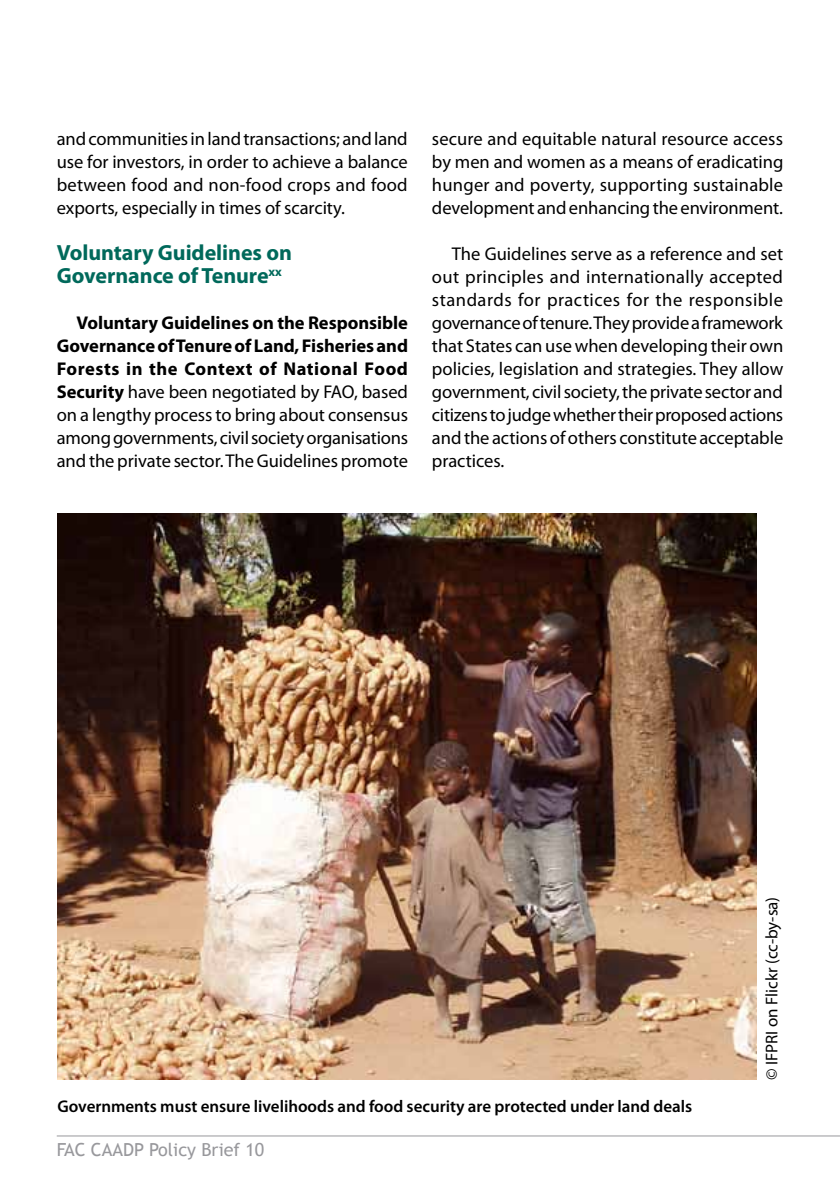
<style>
.page{position:relative;width:840px;height:1191px;background:#fff}
.page>*{position:absolute;margin:0;border:0;box-sizing:border-box;transform-origin:0 0}
.t1{font:700 22px/23px "Myriad Pro";letter-spacing:-.005em;color:#00695b}
.t2{font:18.4px/23px "Myriad Pro";letter-spacing:-.005em;color:#000;text-align:justify}
.t3{font:18px "Trebuchet MS";color:#98989c}
.t4{font:600 17px "Myriad Pro";color:#000}
.t5{font:17px "Myriad Pro";color:#000}
.s1{font-weight:700}
</style>
<div class="page">
<hr style="left:57px;top:1135px;width:782px;height:1px;background:#98989c">
<img style="left:57px;top:513px;width:698px;height:566px">
<p class="t2" style="left:57px;top:127px;width:352px">and communities in land transactions; and land use for investors, in order to achieve a balance between food and non-food crops and food exports, especially in times of scarcity.</p>
<p class="t1" style="left:57px;top:241px;width:236px">Voluntary Guidelines on<br>Governance of Tenure<sup>xx</sup></p>
<p class="t2" style="left:57px;top:311px;width:353px;text-indent:20px"><span class="s1">Voluntary Guidelines on the Responsible Governance of Tenure of Land, Fisheries and Forests in the Context of National Food Security</span> have been negotiated by FAO, based on a lengthy process to bring about consensus among governments, civil society organisations and the private sector. The Guidelines promote</p>
<p class="t2" style="left:432px;top:127px;width:353px">secure and equitable natural resource access by men and women as a means of eradicating hunger and poverty, supporting sustainable development and enhancing the environment.</p>
<p class="t2" style="left:432px;top:242px;width:352px;text-indent:20px">The Guidelines serve as a reference and set out principles and internationally accepted standards for practices for the responsible governance of tenure. They provide a framework that States can use when developing their own policies, legislation and strategies. They allow government, civil society, the private sector and citizens to judge whether their proposed actions and the actions of others constitute acceptable practices.</p>
<p class="t5" style="left:760px;top:1079px;width:185px;rotate:-90deg">© IFPRI on Flickr (cc-by-sa)</p>
<p class="t4" style="left:57px;top:1095px;width:635px">Governments must ensure livelihoods and food security are protected under land deals</p>
<p class="t3" style="left:57px;top:1139px;width:209px">FAC CAADP Policy Brief 10</p>
</div>
